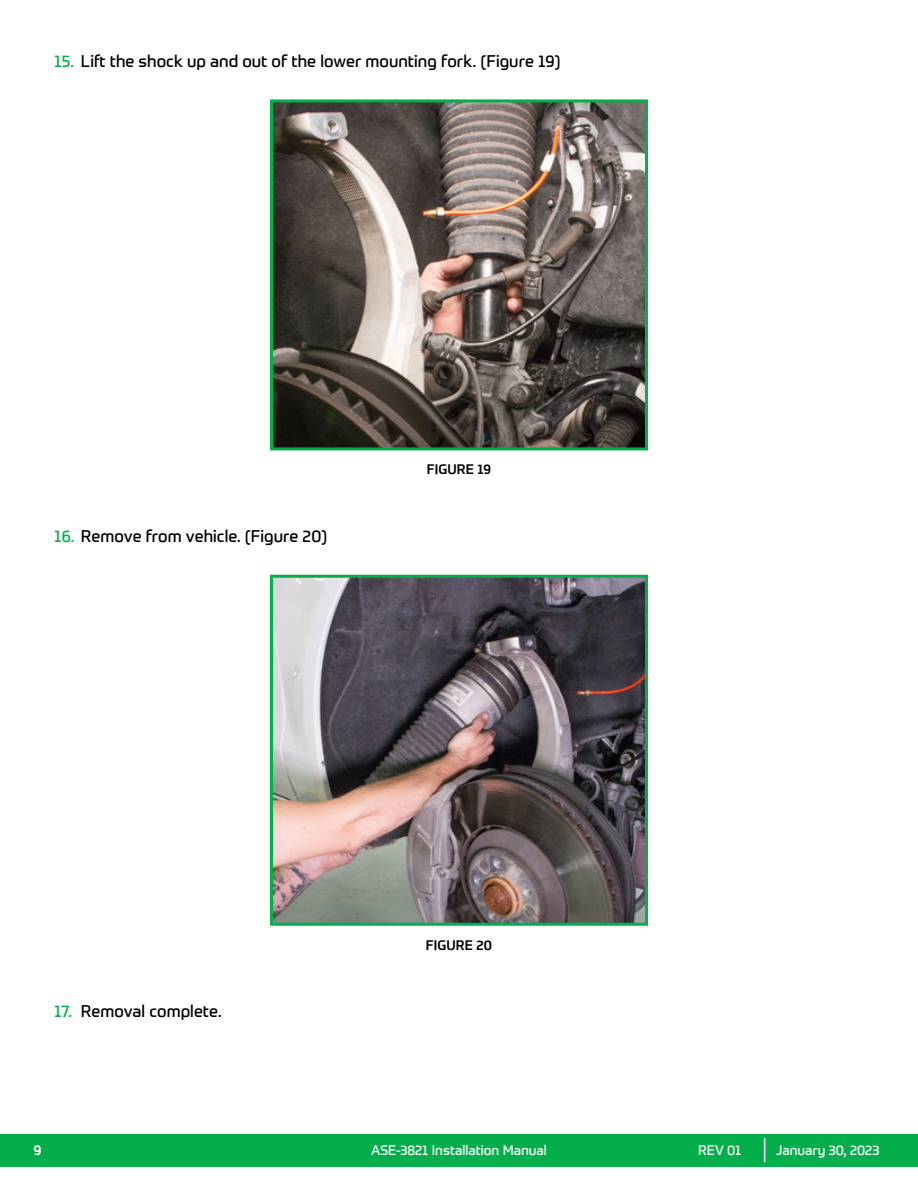
<style>
.page{position:relative;width:918px;height:1188px;background:#fff}
.page>*{position:absolute;margin:0;border:0;box-sizing:border-box;transform-origin:0 0}
.t1{font:16.5px "Prometo";color:#000}
.t2{font:13.5px "Prometo";color:#fff}
.t3{font:500 13.5px "Prometo";letter-spacing:.01em;color:#000}
.s1{color:#04af4b}
</style>
<div class="page">
<div style="left:0;top:1134px;width:918px;height:32px;background:#04af4b"></div>
<svg style="left:764px;top:1138px;width:1px;height:24px"></svg>
<img style="left:274px;top:103px;width:370px;height:343px">
<div style="left:270px;top:99px;width:378px;height:351px;border:3px solid #04af4b"></div>
<img style="left:274px;top:579px;width:370px;height:343px">
<div style="left:270px;top:575px;width:378px;height:351px;border:3px solid #04af4b"></div>
<p class="t1" style="left:54px;top:51px;width:508px"><span class="s1">15.</span> Lift the shock up and out of the lower mounting fork. (Figure 19)</p>
<p class="t1" style="left:54px;top:526px;width:275px"><span class="s1">16.</span> Remove from vehicle. (Figure 20)</p>
<p class="t3" style="left:427px;top:461px;width:66px">FIGURE 19</p>
<p class="t1" style="left:54px;top:1001px;width:169px"><span class="s1">17.</span> Removal complete.</p>
<p class="t3" style="left:426px;top:937px;width:68px">FIGURE 20</p>
<p class="t2" style="left:34px;top:1142px;width:9px">9</p>
<p class="t2" style="left:371px;top:1142px;width:177px">ASE-3821 Installation Manual</p>
<p class="t2" style="left:698px;top:1142px;width:45px">REV 01</p>
<p class="t2" style="left:776px;top:1142px;width:105px">January 30, 2023</p>
</div>
